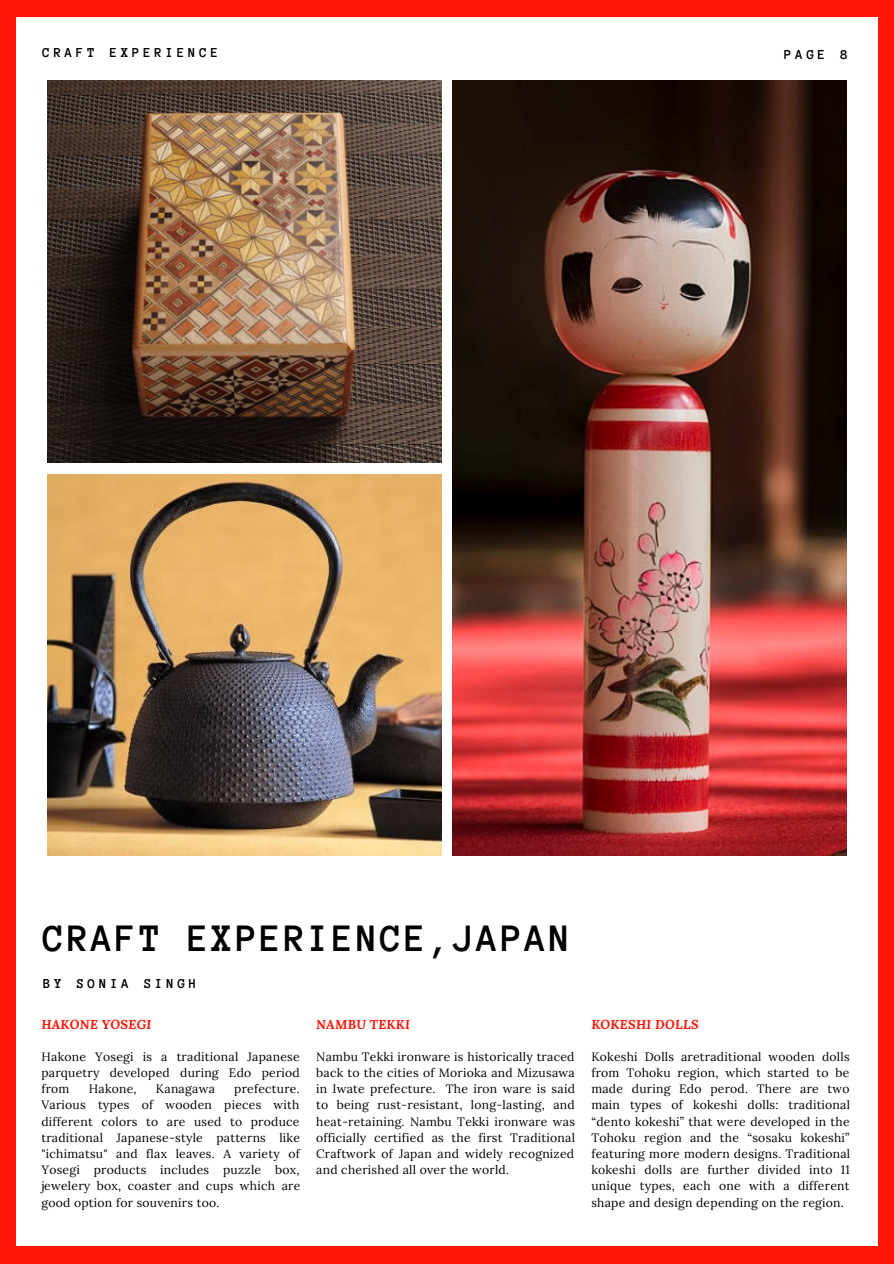
<style>
.page{position:relative;width:894px;height:1264px;background:#fff}
.page>*{position:absolute;margin:0;border:0;box-sizing:border-box;transform-origin:0 0}
.t1{font:700 39.75px "Anonymous Pro";letter-spacing:.06em;color:#000}
.t2{font:700 14.1px "Anonymous Pro";letter-spacing:.25em;color:#000}
.t3{font:italic 700 12.75px "Lora";letter-spacing:.02em;color:#ff1604}
.t4{font:12.15px/16.2px "Lora";letter-spacing:.02em;color:#000;text-align:justify}
</style>
<div class="page">
<div style="left:0;top:0;width:893px;height:1263px;background:#ff1604"></div>
<div style="left:17px;top:18px;width:860px;height:1228px;background:#fff"></div>
<img style="left:48px;top:81px;width:393px;height:382px">
<img style="left:452px;top:81px;width:394px;height:775px">
<img style="left:48px;top:474px;width:393px;height:382px">
<p class="t2" style="left:43px;top:45px;width:177px">CRAFT EXPERIENCE</p>
<p class="t2" style="left:784px;top:48px;width:65px">PAGE 8</p>
<p class="t1" style="left:43px;top:919px;width:529px">CRAFT EXPERIENCE,JAPAN</p>
<p class="t2" style="left:43px;top:976px;width:155px">BY SONIA SINGH</p>
<p class="t3" style="left:41px;top:1016px;width:112px">HAKONE YOSEGI</p>
<p class="t4" style="left:41px;top:1048px;width:260px">Hakone Yosegi is a traditional Japanese parquetry developed during Edo period from</p>
<p class="t3" style="left:316px;top:1016px;width:95px">NAMBU TEKKI</p>
<p class="t4" style="left:316px;top:1048px;width:260px">Nambu Tekki ironware is historically traced back to the cities of Morioka and Mizusawa in Iwate prefecture. The iron ware is said to being rust-resistant, long-lasting, and heat-retaining. Nambu Tekki ironware was officially certified as the first Traditional Craftwork of Japan and widely recognized and cherished all over the world.</p>
<p class="t4" style="left:41px;top:1080px;width:260px;text-indent:193px">prefecture.<br>Various types of wooden pieces with different colors to are used to produce traditional Japanese-style patterns like "ichimatsu" and flax leaves. A variety of Yosegi products includes puzzle box, jewelery box, coaster and cups which are good option for souvenirs too.</p>
<p class="t4" style="left:89px;top:1080px;width:49px">Hakone,</p>
<p class="t4" style="left:156px;top:1080px;width:60px">Kanagawa</p>
<p class="t3" style="left:591px;top:1016px;width:109px">KOKESHI DOLLS</p>
<p class="t4" style="left:591px;top:1048px;width:260px">Kokeshi Dolls aretraditional wooden dolls from Tohoku region, which started to be made during Edo perod. There are two main types of kokeshi dolls: traditional “dento kokeshi” that were developed in the Tohoku region and the “sosaku kokeshi” featuring more modern designs. Traditional kokeshi dolls are further divided into 11 unique types, each one with a different shape and design depending on the region.</p>
</div>
